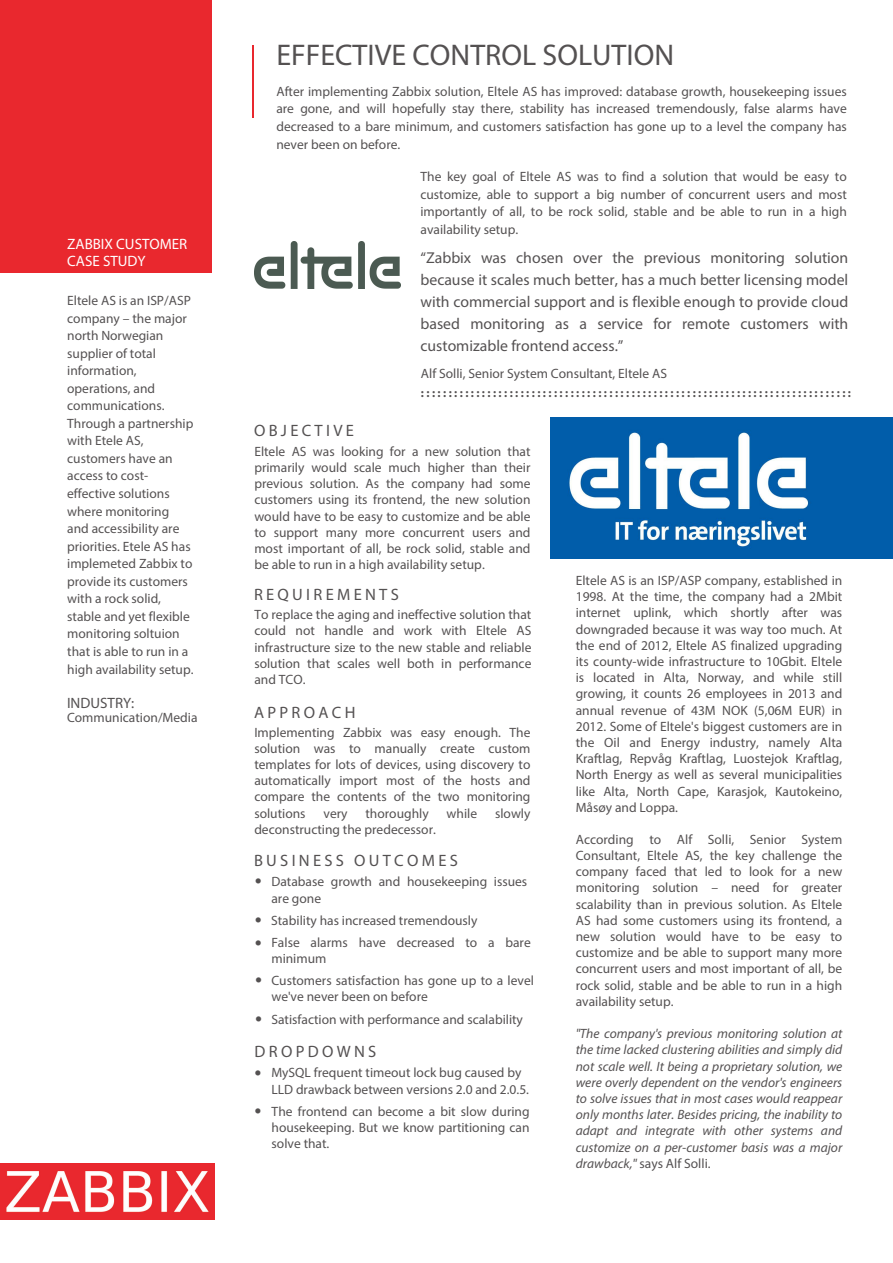
<style>
.page{position:relative;width:893px;height:1263px;background:#fff}
.page>*{position:absolute;margin:0;border:0;box-sizing:border-box;transform-origin:0 0}
.t1{font:30px "Myriad Pro";color:rgb(35 31 32/.78)}
.t2{font:16.5px "Myriad Pro";letter-spacing:.2em;color:rgb(35 31 32/.78)}
.t3{font:15.75px/22px "Myriad Pro";color:rgb(35 31 32/.78);text-align:justify}
.t4{font:15px/17.9px "Myriad Pro";color:#fff}
.t5{font:15px "Myriad Pro";color:rgb(35 31 32/.78)}
.t6{font:13.5px/16.2px "Myriad Pro";color:rgb(35 31 32/.78);text-align:justify}
.t7{font:italic 13.5px/16.2px "Myriad Pro";color:rgb(35 31 32/.78);text-align:justify}
.t8{font:300 13.5px "Futura";color:rgb(35 31 32/.78)}
.t9{font:700 12px "Myriad Pro";color:rgb(35 31 32/.78)}
.s1{font-family:"Futura";font-weight:300}
.s2{font-style:normal}
</style>
<div class="page">
<img style="left:254px;top:242px;width:147px;height:46px">
<div style="left:0;top:0;width:211px;height:272px;background:#e9282e"></div>
<img style="left:0;top:1163px;width:214px;height:56px">
<hr style="left:252px;top:46px;width:2px;height:72px;background:#e9282e">
<img style="left:551px;top:418px;width:342px;height:140px">
<p class="t4" style="left:67px;top:234px;width:122px">ZABBIX CUSTOMER<br>CASE STUDY</p>
<p class="t6" style="left:67px;top:291px;width:128px;line-height:17.5px;text-align:left">Eltele AS is an ISP/ASP company – the major north Norwegian supplier of total information, operations, and communications.<br>Through a partnership with Etele AS, customers have an access to cost&shy;effective solutions where monitoring and accessibility are priorities. Etele AS has implemeted Zabbix to provide its customers with a rock solid, stable and yet flexible monitoring soltuion that is able to run in a high availability setup.</p>
<p class="t5" style="left:67px;top:694px;width:69px">INDUSTRY:</p>
<p class="t6" style="left:67px;top:709px;width:132px">Communication/Media</p>
<h1 class="t1" style="left:276px;top:36px;width:399px">EFFECTIVE CONTROL SOLUTION</h1>
<p class="t6" style="left:276px;top:82px;width:572px;line-height:17.5px">After implementing Zabbix solution, Eltele AS has improved: database growth, housekeeping issues are gone, and will hopefully stay there, stability has increased tremendously, false alarms have decreased to a bare minimum, and customers satisfaction has gone up to a level the company has never been on before.</p>
<p class="t6" style="left:420px;top:168px;width:428px;line-height:17.5px">The key goal of Eltele AS was to find a solution that would be easy to customize, able to support a big number of concurrent users and most importantly of all, to be rock solid, stable and be able to run in a high availability setup.</p>
<p class="t3" style="left:420px;top:246px;width:429px">“Zabbix was chosen over the previous monitoring solution because it scales much better, has a much better licensing model with commercial support and is flexible enough to provide cloud based monitoring as a service for remote customers with customizable frontend access.”</p>
<p class="t6" style="left:421px;top:365px;width:248px">Alf Solli, Senior System Consultant, Eltele AS</p>
<p class="t9" style="left:421px;top:385px;width:432px">: : : : : : : : : : : : : : : : : : : : : : : : : : : : : : : : : : : : : : : : : : : : : : : : : : : : : : : : : : : : : : : : : : : : : : : : : : : : : :</p>
<p class="t2" style="left:254px;top:420px;width:101px">OBJECTIVE</p>
<p class="t6" style="left:254px;top:443px;width:278px">Eltele AS was looking for a new solution that primarily would scale much higher than their previous solution. As the company had some customers using its frontend, the new solution would have to be easy to customize and be able to support many more concurrent users and most important of all, be rock solid, stable and be able to run in a high availability setup.</p>
<p class="t2" style="left:254px;top:584px;width:146px">REQUIREMENTS</p>
<p class="t6" style="left:254px;top:606px;width:279px">To replace the aging and ineffective solution that could not handle and work with Eltele AS infrastructure size to the new stable and reliable solution that scales well both in performance and TCO.</p>
<p class="t2" style="left:254px;top:702px;width:103px">APPROACH</p>
<p class="t6" style="left:254px;top:724px;width:278px">Implementing Zabbix was easy enough. The solution was to manually create custom templates for lots of devices, using discovery to automatically import most of the hosts and compare the contents of the two monitoring solutions</p>
<p class="t6" style="left:324px;top:805px;width:26px">very</p>
<p class="t6" style="left:365px;top:805px;width:65px">thoroughly</p>
<p class="t6" style="left:447px;top:805px;width:32px">while</p>
<p class="t6" style="left:495px;top:805px;width:37px">slowly</p>
<p class="t6" style="left:254px;top:821px;width:183px">deconstructing the predecessor.</p>
<p class="t2" style="left:254px;top:850px;width:205px">BUSINESS OUTCOMES</p>
<p class="t6" style="left:271px;top:873px;width:257px;text-indent:-17px"><span class="s1">•</span> Database growth and housekeeping issues are gone</p>
<p class="t6" style="left:254px;top:912px;width:225px"><span class="s1">•</span> Stability has increased tremendously</p>
<p class="t6" style="left:271px;top:934px;width:261px;text-indent:-17px"><span class="s1">•</span> False alarms have decreased to a bare minimum</p>
<p class="t6" style="left:271px;top:972px;width:264px;text-indent:-17px"><span class="s1">•</span> Customers satisfaction has gone up to a level we've never been on before</p>
<p class="t6" style="left:254px;top:1011px;width:270px"><span class="s1">•</span> Satisfaction with performance and scalability</p>
<p class="t2" style="left:255px;top:1041px;width:123px">DROPDOWNS</p>
<p class="t8" style="left:254px;top:1064px;width:10px">•</p>
<p class="t8" style="left:254px;top:1102px;width:10px">•</p>
<p class="t6" style="left:271px;top:1064px;width:259px">MySQL frequent timeout lock bug caused by<br>LLD drawback between versions 2.0 and 2.0.5.</p>
<p class="t6" style="left:272px;top:1103px;width:259px">The frontend can become a bit slow during housekeeping. But we know partitioning can solve that.</p>
<p class="t6" style="left:576px;top:572px;width:268px">Eltele AS is an ISP/ASP company, established in 1998. At the time, the company had a 2Mbit internet uplink, which shortly after was downgraded because it was way too much. At the end of 2012, Eltele AS finalized upgrading its county-wide infrastructure to 10Gbit. Eltele is located in Alta, Norway, and while still growing, it counts 26 employees in 2013 and annual revenue of 43M NOK (5,06M EUR) in 2012. Some of Eltele's biggest customers are in the Oil and Energy industry, namely Alta Kraftlag, Repvåg Kraftlag, Luostejok Kraftlag, North Energy as well as several municipalities like Alta, North Cape, Karasjok, Kautokeino, Måsøy and Loppa.</p>
<p class="t6" style="left:576px;top:831px;width:268px">According to Alf Solli, Senior System Consultant, Eltele AS, the key challenge the company faced that led to look for a new monitoring solution – need for greater scalability than in previous solution. As Eltele AS had some customers using its frontend, a new solution would have to be easy to customize and be able to support many more concurrent users and most important of all, be rock solid, stable and be able to run in a high availability setup.</p>
<p class="t7" style="left:576px;top:1025px;width:268px">"The company's previous monitoring solution at the time lacked clustering abilities and simply did not scale well. It being a proprietary solution, we were overly dependent on the vendor's engineers to solve issues that in most cases would reappear only months later. Besides pricing, the inability to adapt and integrate with other systems and customize on a per-customer basis was a major drawback," <span class="s2">says Alf Solli.</span></p>
</div>
